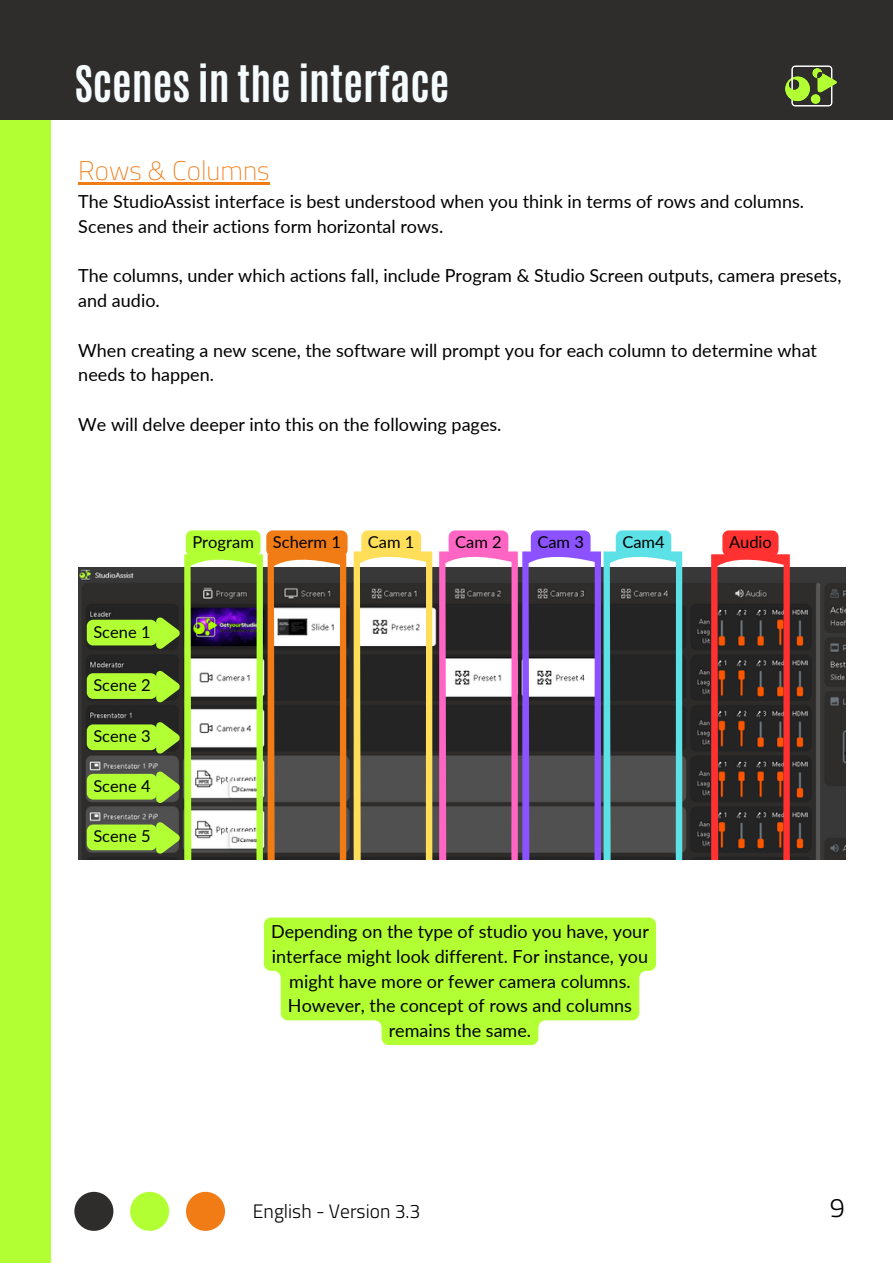
<style>
.page{position:relative;width:893px;height:1264px;background:#fff}
.page>*{position:absolute;margin:0;border:0;box-sizing:border-box;transform-origin:0 0}
.t1{font:700 42px "Antonio";color:#f6fbfe}
.t2{font:100 27px "Titillium Web";color:#f17b15}
.t3{font:300 27px "Titillium Web";color:#000}
.t4{font:300 19.5px "Titillium Web";color:#000}
.t5{font:18px/24.8px "Lato";color:#000}
.t6{font:16.5px "Lato";color:#000}
</style>
<div class="page">
<hr style="left:78px;top:182px;width:192px;height:2px;background:#f17b15">
<div style="left:0;top:0;width:51px;height:1262px;background:#b2ff33"></div>
<div style="left:0;top:0;width:892px;height:120px;background:#2e2d2c"></div>
<img style="left:785px;top:65px;width:52px;height:42px">
<img style="left:78px;top:567px;width:767px;height:292px">
<svg style="left:353px;top:530px;width:79px;height:329px;background:#7c7458"></svg>
<svg style="left:439px;top:530px;width:243px;height:329px;background:#625b6f"></svg>
<div style="left:130px;top:1191px;width:39px;height:39px;background:#b2ff33;border-radius:50%"></div>
<div style="left:186px;top:1191px;width:39px;height:39px;background:#f17b15;border-radius:50%"></div>
<div style="left:74px;top:1191px;width:39px;height:39px;background:#2e2d2c;border-radius:50%"></div>
<svg style="left:711px;top:530px;width:78px;height:330px;background:#6d3530"></svg>
<svg style="left:87px;top:530px;width:260px;height:435px"></svg>
<svg style="left:264px;top:917px;width:392px;height:128px;background:#bdff52"></svg>
<p class="t1" style="left:74px;top:54px;width:376px">Scenes in the interface</p>
<p class="t1" style="left:74px;top:54px;width:251px">Inhoudsopgave</p>
<p class="t2" style="left:78px;top:149px;width:193px">Rows &amp; Columns</p>
<p class="t5" style="left:78px;top:189px;width:727px">The StudioAssist interface is best understood when you think in terms of rows and columns.</p>
<p class="t5" style="left:78px;top:213px;width:366px">Scenes and their actions form horizontal rows.</p>
<p class="t5" style="left:78px;top:263px;width:764px">The columns, under which actions fall, include Program &amp; Studio Screen outputs, camera presets, and audio.</p>
<p class="t5" style="left:78px;top:337px;width:740px">When creating a new scene, the software will prompt you for each column to determine what needs to happen.</p>
<p class="t5" style="left:78px;top:411px;width:424px">We will delve deeper into this on the following pages.</p>
<p class="t6" style="left:93px;top:621px;width:59px">Scene 1</p>
<p class="t6" style="left:93px;top:675px;width:59px">Scene 2</p>
<p class="t6" style="left:93px;top:726px;width:59px">Scene 3</p>
<p class="t6" style="left:93px;top:775px;width:59px">Scene 4</p>
<p class="t6" style="left:93px;top:826px;width:59px">Scene 5</p>
<p class="t6" style="left:192px;top:532px;width:63px">Program</p>
<p class="t6" style="left:273px;top:532px;width:70px">Scherm 1</p>
<p class="t6" style="left:729px;top:532px;width:44px">Audio</p>
<p class="t6" style="left:368px;top:532px;width:48px">Cam 1</p>
<p class="t6" style="left:455px;top:532px;width:48px">Cam 2</p>
<p class="t6" style="left:537px;top:532px;width:48px">Cam 3</p>
<p class="t6" style="left:622px;top:532px;width:44px">Cam4</p>
<p class="t5" style="left:271px;top:918px;width:379px;text-align:center">Depending on the type of studio you have, your interface might look different. For instance, you might have more or fewer camera columns.<br>However, the concept of rows and columns remains the same.</p>
<p class="t4" style="left:253px;top:1195px;width:169px">English - Version 3.3</p>
<p class="t3" style="left:829px;top:1186px;width:17px">9</p>
</div>
